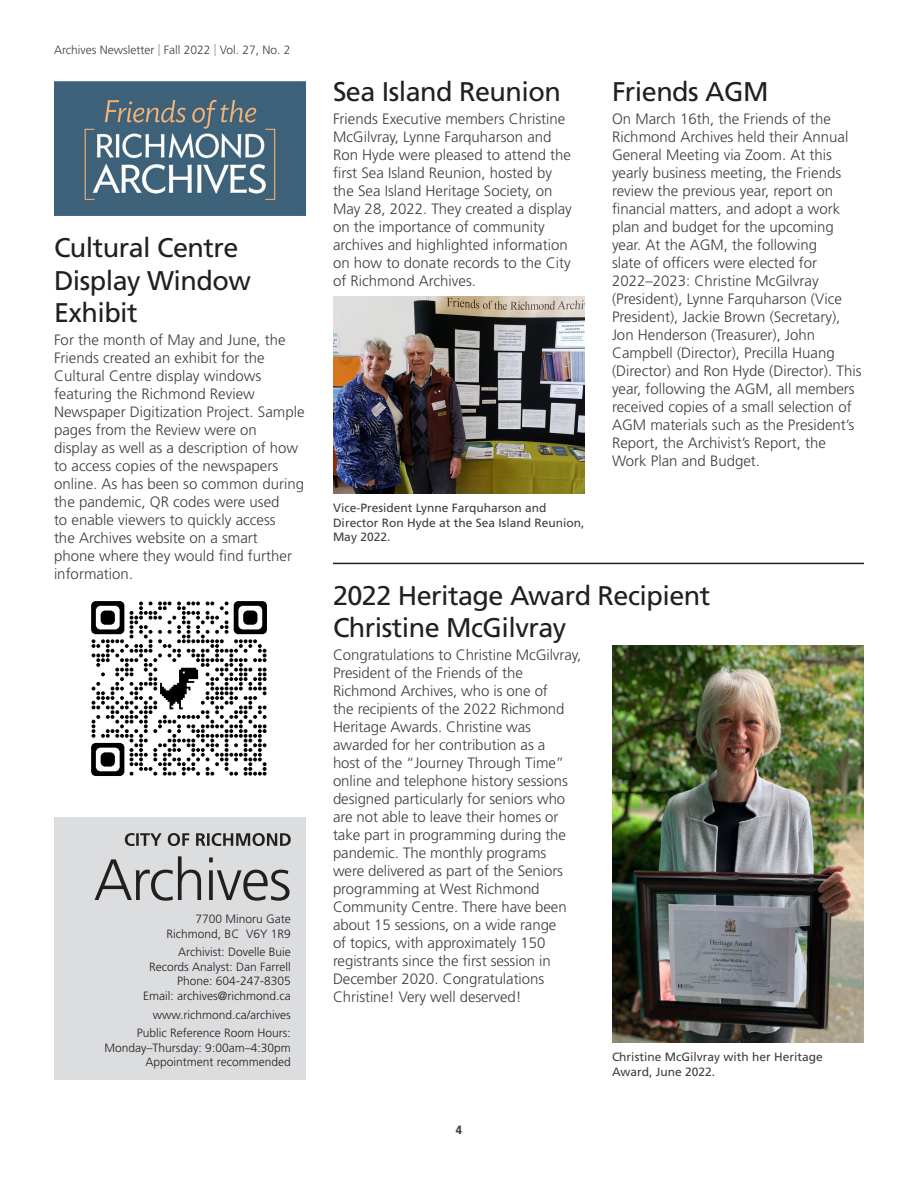
<style>
.page{position:relative;width:918px;height:1188px;background:#fff}
.page>*{position:absolute;margin:0;border:0;box-sizing:border-box;transform-origin:0 0}
.Heading{font:27px/32.4px "Frutiger LT Std";letter-spacing:-.02em;color:#231f20}
.Body_Copy__First_Par{font:300 15px/18px "Frutiger LT Std";color:#3e3e3f}
.t1{font:300 12px/14.4px "Frutiger LT Std";color:#231f20;text-align:right}
.t2{font:12px/14.4px "Frutiger LT Std";color:#3e3e3f}
.t3{font:300 12px "Frutiger LT Std";color:#3e3e3f}
.t4{font:900 condensed 12px "Frutiger LT Std";color:#3e3e3f}
.s1{color:#939598}
</style>
<div class="page">
<hr style="left:333px;top:563px;width:531px;height:1px;background:#231f20">
<img style="left:54px;top:81px;width:252px;height:135px">
<img style="left:91px;top:601px;width:176px;height:175px">
<img style="left:333px;top:296px;width:252px;height:198px">
<img style="left:612px;top:645px;width:252px;height:397px">
<div style="left:54px;top:817px;width:252px;height:263px;background:#dcdddf"></div>
<svg style="left:95px;top:856px;width:195px;height:45px"></svg>
<svg style="left:125px;top:833px;width:166px;height:13px"></svg>
<p class="t3" style="left:54px;top:43px;width:238px">Archives Newsletter <span class="s1">|</span> Fall 2022 <span class="s1">|</span> Vol. 27, No. 2</p>
<p class="Heading" style="left:54px;top:232px;width:198px">Cultural Centre<br>Display Window<br>Exhibit</p>
<p class="Body_Copy__First_Par" style="left:54px;top:331px;width:252px">For the month of May and June, the<br>Friends created an exhibit for the<br>Cultural Centre display windows featuring the Richmond Review<br>Newspaper Digitization Project. Sample pages from the Review were on<br>display as well as a description of how to access copies of the newspapers online. As has been so common during the pandemic, QR codes were used<br>to enable viewers to quickly access<br>the Archives website on a smart<br>phone where they would find further information.</p>
<p class="t1" style="left:167px;top:912px;width:126px">7700 Minoru Gate<br>Richmond, BC V6Y 1R9</p>
<p class="t1" style="left:178px;top:945px;width:114px">Archivist: Dovelle Buie</p>
<p class="t1" style="left:149px;top:960px;width:143px">Records Analyst: Dan Farrell</p>
<p class="t1" style="left:177px;top:974px;width:115px">Phone: 604-247-8305</p>
<p class="t1" style="left:143px;top:989px;width:149px">Email: archives@richmond.ca</p>
<p class="t1" style="left:153px;top:1007px;width:139px">www.richmond.ca/archives</p>
<p class="t1" style="left:137px;top:1026px;width:155px">Public Reference Room Hours:</p>
<p class="t1" style="left:105px;top:1041px;width:188px">Monday–Thursday: 9:00am–4:30pm</p>
<p class="t1" style="left:146px;top:1055px;width:147px">Appointment recommended</p>
<p class="Heading" style="left:333px;top:76px;width:229px">Sea Island Reunion</p>
<p class="Body_Copy__First_Par" style="left:333px;top:110px;width:240px">Friends Executive members Christine McGilvray, Lynne Farquharson and Ron Hyde were pleased to attend the first Sea Island Reunion, hosted by the Sea Island Heritage Society, on May 28, 2022. They created a display on the importance of community archives and highlighted information on how to donate records to the City of Richmond Archives.</p>
<p class="t2" style="left:333px;top:501px;width:253px">Vice-President Lynne Farquharson and<br>Director Ron Hyde at the Sea Island Reunion,<br>May 2022.</p>
<p class="Heading" style="left:612px;top:76px;width:158px">Friends AGM</p>
<p class="Body_Copy__First_Par" style="left:612px;top:110px;width:251px">On March 16th, the Friends of the Richmond Archives held their Annual General Meeting via Zoom. At this yearly business meeting, the Friends review the previous year, report on financial matters, and adopt a work plan and budget for the upcoming year. At the AGM, the following<br>slate of officers were elected for 2022–2023: Christine McGilvray (President), Lynne Farquharson (Vice President), Jackie Brown (Secretary), Jon Henderson (Treasurer), John Campbell (Director), Precilla Huang (Director) and Ron Hyde (Director). This year, following the AGM, all members received copies of a small selection of AGM materials such as the President’s Report, the Archivist’s Report, the Work Plan and Budget.</p>
<p class="Heading" style="left:333px;top:580px;width:379px">2022 Heritage Award Recipient<br>Christine McGilvray</p>
<p class="Body_Copy__First_Par" style="left:333px;top:646px;width:250px">Congratulations to Christine McGilvray, President of the Friends of the Richmond Archives, who is one of<br>the recipients of the 2022 Richmond Heritage Awards. Christine was awarded for her contribution as a<br>host of the “Journey Through Time” online and telephone history sessions designed particularly for seniors who are not able to leave their homes or take part in programming during the pandemic. The monthly programs were delivered as part of the Seniors programming at West Richmond Community Centre. There have been about 15 sessions, on a wide range<br>of topics, with approximately 150 registrants since the first session in December 2020. Congratulations Christine! Very well deserved!</p>
<p class="t4" style="left:456px;top:1123px;width:8px">4</p>
<p class="t2" style="left:612px;top:1050px;width:212px">Christine McGilvray with her Heritage<br>Award, June 2022.</p>
</div>
